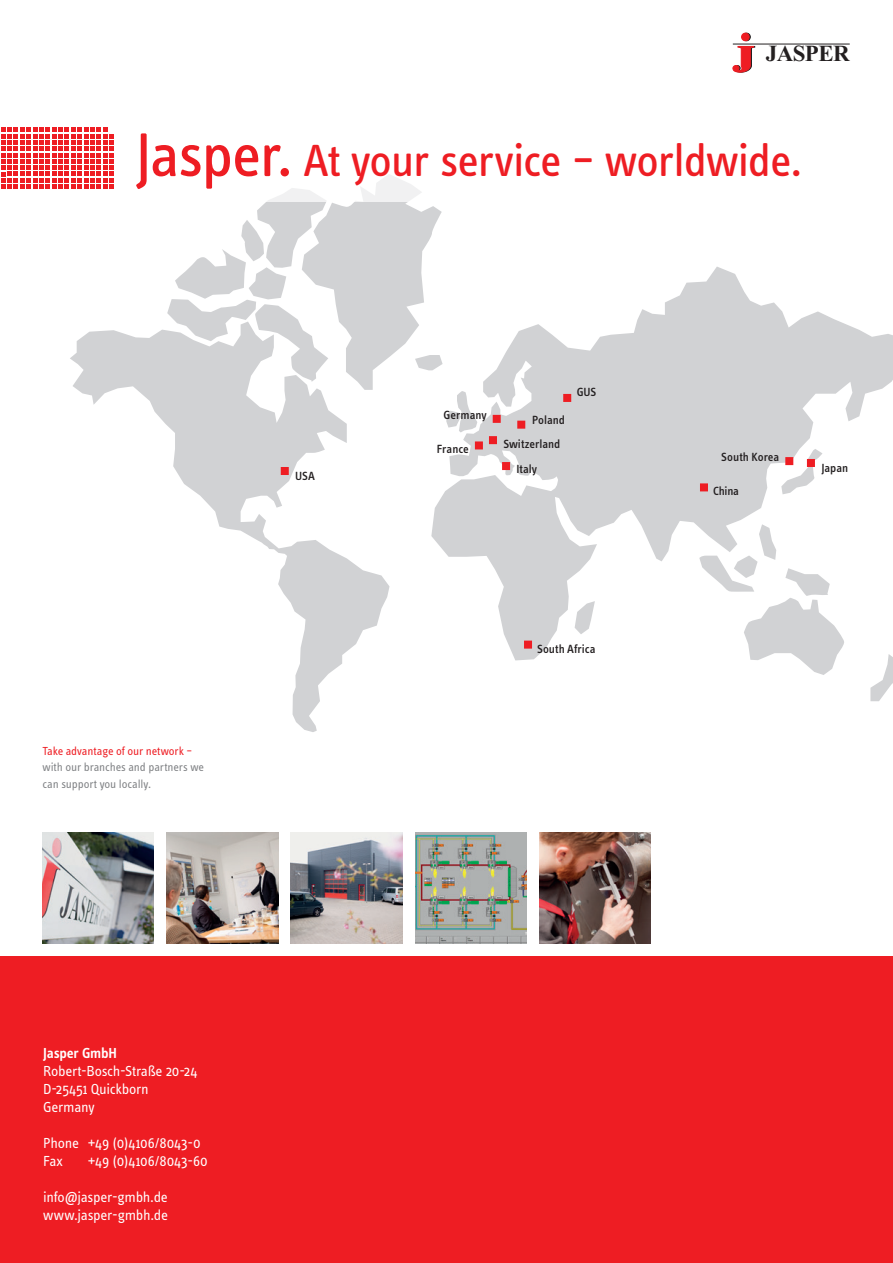
<style>
.page{position:relative;width:893px;height:1263px;background:#fff}
.page>*{position:absolute;margin:0;border:0;box-sizing:border-box;transform-origin:0 0}
.t1{font:46.5px "Info Text Pro";letter-spacing:-.025em;color:#ee1d23}
.t2{font:700 22.95px "Times New Roman";letter-spacing:-.025em;color:#231f20}
.t3{font:15px/18px "Info Text Pro";letter-spacing:-.02em;color:#fff}
.t4{font:600 15px "Info Text Pro";letter-spacing:-.015em;color:#fff}
.t5{font:500 12.3px "Info Text Pro";color:#231f20}
.t6{font:12px/16.5px "Info Text Pro";letter-spacing:-.01em;color:#808285}
.t7{font:12px "Info Text Pro";letter-spacing:-.01em;color:#ee1d23}
.s1{font-size:63.75px}
</style>
<div class="page">
<svg style="left:70px;top:329px;width:319px;height:403px"></svg>
<svg style="left:431px;top:267px;width:462px;height:393px;fill:#d1d2d4"></svg>
<svg style="left:781px;top:449px;width:41px;height:45px"></svg>
<svg style="left:699px;top:524px;width:146px;height:151px"></svg>
<svg style="left:167px;top:202px;width:310px;height:230px"></svg>
<svg style="left:575px;top:601px;width:20px;height:33px"></svg>
<svg style="left:870px;top:654px;width:23px;height:47px"></svg>
<svg style="left:493px;top:415px;width:8px;height:8px"></svg>
<svg style="left:785px;top:457px;width:8px;height:8px"></svg>
<div style="left:281px;top:467px;width:8px;height:8px;background:#ee1d23;border:2px solid #ee1d23"></div>
<div style="left:524px;top:641px;width:8px;height:8px;background:#ee1d23;border:2px solid #ee1d23"></div>
<div style="left:807px;top:459px;width:8px;height:8px;background:#ee1d23"></div>
<div style="left:700px;top:483px;width:8px;height:8px;background:#ee1d23;border:2px solid #ee1d23"></div>
<div style="left:563px;top:394px;width:8px;height:8px;background:#ee1d23;border:2px solid #ee1d23"></div>
<svg style="left:517px;top:421px;width:8px;height:8px"></svg>
<svg style="left:475px;top:441px;width:8px;height:8px"></svg>
<div style="left:489px;top:436px;width:8px;height:8px;background:#ee1d23;border:2px solid #ee1d23"></div>
<div style="left:502px;top:462px;width:8px;height:8px;background:#ee1d23;border:2px solid #ee1d23"></div>
<svg style="left:1px;top:128px;width:113px;height:61px"></svg>
<div style="left:743px;top:33px;width:7px;height:8px;border:1px solid #231f20;border-radius:50%"></div>
<div style="left:742px;top:33px;width:7px;height:8px;background:#ee1d23;border-radius:50%"></div>
<div style="left:741px;top:33px;width:8px;height:8px;border:1px solid #ee1d23;border-radius:50%"></div>
<svg style="left:733px;top:46px;width:22px;height:26px"></svg>
<hr style="left:733px;top:44px;width:117px;height:1px;background:#231f20">
<div style="left:0;top:957px;width:893px;height:306px;background:#ee1d23"></div>
<img style="left:43px;top:832px;width:111px;height:112px">
<img style="left:167px;top:832px;width:111px;height:112px">
<img style="left:291px;top:832px;width:111px;height:112px">
<img style="left:415px;top:832px;width:111px;height:112px">
<img style="left:539px;top:832px;width:112px;height:112px">
<h2 class="t2" style="left:766px;top:40px;width:85px">JASPER</h2>
<h1 class="t1" style="left:135px;top:133px;width:669px"><span class="s1">Jasper.</span> At your service – worldwide.</h1>
<p class="t5" style="left:295px;top:468px;width:21px">USA</p>
<p class="t7" style="left:43px;top:744px;width:151px">Take advantage of our network –</p>
<p class="t6" style="left:43px;top:759px;width:163px">with our branches and partners we can support you locally.</p>
<p class="t4" style="left:43px;top:1044px;width:75px">Jasper GmbH</p>
<p class="t3" style="left:43px;top:1062px;width:156px">Robert-Bosch-Straße 20-24<br>D-25451 Quickborn<br>Germany</p>
<p class="t3" style="left:43px;top:1134px;width:159px">Phone +49 (0)4106/8043-0<br>Fax</p>
<p class="t3" style="left:88px;top:1152px;width:121px">+49 (0)4106/8043-60</p>
<p class="t3" style="left:43px;top:1188px;width:126px">info@jasper-gmbh.de www.jasper-gmbh.de</p>
<p class="t5" style="left:444px;top:407px;width:45px">Germany</p>
<p class="t5" style="left:437px;top:441px;width:34px">France</p>
<p class="t5" style="left:532px;top:413px;width:34px">Poland</p>
<p class="t5" style="left:503px;top:436px;width:59px">Switzerland</p>
<p class="t5" style="left:516px;top:462px;width:22px">Italy</p>
<p class="t5" style="left:577px;top:385px;width:21px">GUS</p>
<p class="t5" style="left:537px;top:642px;width:60px">South Africa</p>
<p class="t5" style="left:721px;top:449px;width:60px">South Korea</p>
<p class="t5" style="left:713px;top:483px;width:27px">China</p>
<p class="t5" style="left:821px;top:460px;width:28px">Japan</p>
</div>
